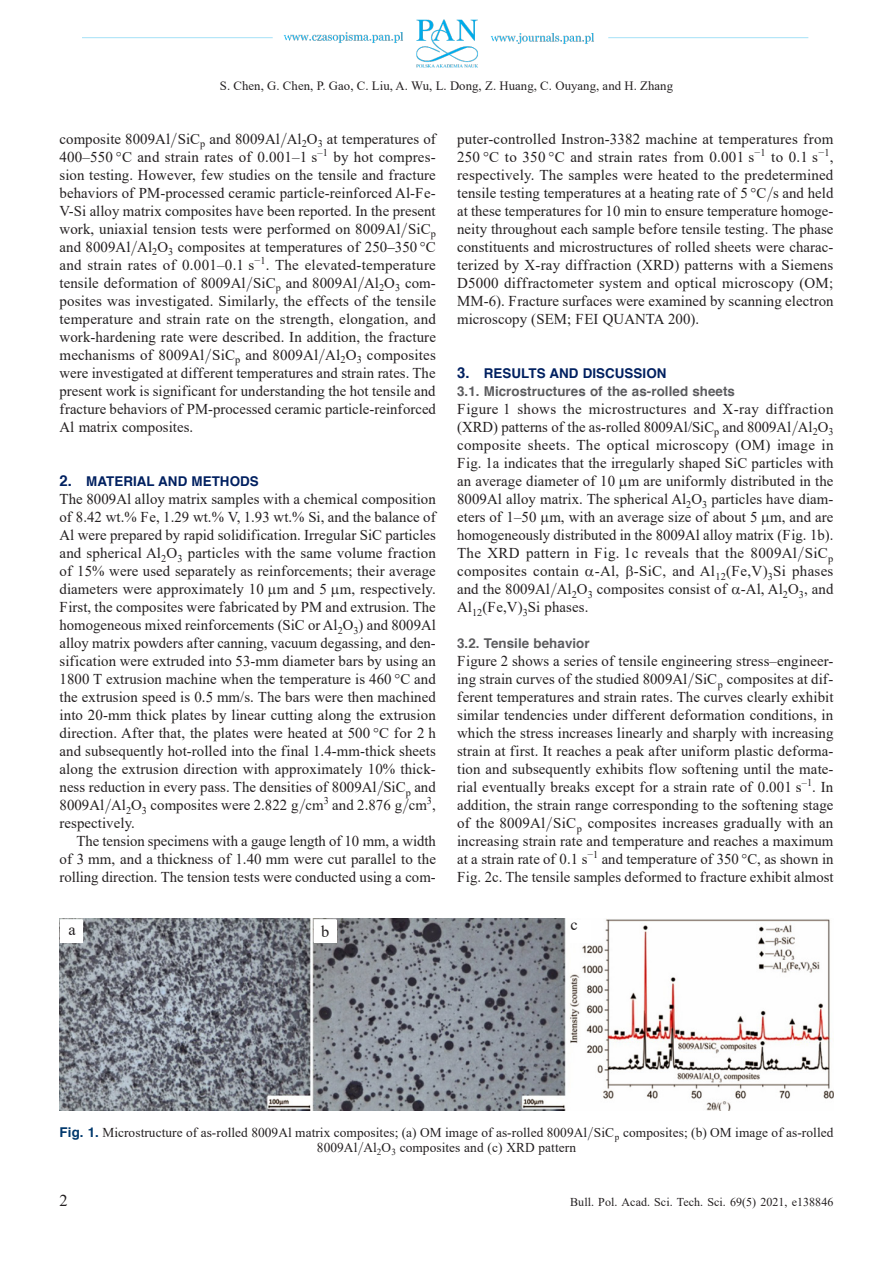
<style>
.page{position:relative;width:893px;height:1263px;background:#fff}
.page>*{position:absolute;margin:0;border:0;box-sizing:border-box;transform-origin:0 0}
.Biu_Tekst_podst__bez{font:16.5px "Times New Roman";color:#231f20}
.Biu_Tekst_podst__bez-2{font:15px/18px "Times New Roman";letter-spacing:.005em;color:#231f20;text-align:justify}
.Biu_Tekst_podst{font:15px/18px "Times New Roman";color:#231f20;text-align:justify}
.Biu_Podpisy{font:13.5px/15.8px "Times New Roman";letter-spacing:.005em;color:#231f20;text-align:center}
.Biu_tyt_dzialy_podty{font:700 13.5px "Helvetica";letter-spacing:.005em;color:#5c5c5f}
.t1{font:700 13.5px "Helvetica";letter-spacing:.005em;color:#002060}
.t2{font:12.75px "Times New Roman";letter-spacing:.005em;color:#231f20}
.t3{font:12px "Times New Roman";letter-spacing:.005em;color:#231f20}
.s1{font-family:"Cmr 10"}
.s2{font-size:15px}
.s3{font-family:"Helvetica";font-weight:700;color:#00386c}
</style>
<div class="page">
<img style="left:82px;top:19px;width:727px;height:49px">
<img style="left:60px;top:918px;width:773px;height:192px">
<div style="left:61px;top:920px;width:22px;height:22px;background:#fff"></div>
<div style="left:314px;top:920px;width:22px;height:22px;background:#fff"></div>
<div style="left:570px;top:920px;width:21px;height:22px;background:#fff"></div>
<p class="t2" style="left:220px;top:76px;width:455px">S. Chen, G. Chen, P. Gao, C. Liu, A. Wu, L. Dong, Z. Huang, C. Ouyang, and H. Zhang</p>
<p class="Biu_Tekst_podst" style="left:60px;top:130px;width:378px">composite 8009Al<span class="s1">/</span>SiC<sub>p</sub> and 8009Al<span class="s1">/</span>Al<sub>2</sub>O<sub>3</sub> at temperatures of 400–550 °C and strain rates of 0.001–1 s<sup>–1</sup> by hot compres&shy;sion testing. However, few studies on the tensile and fracture behaviors of PM-processed ceramic particle-reinforced Al-Fe-V-Si alloy matrix composites have been reported. In the present work, uniaxial tension tests were performed on 8009Al<span class="s1">/</span>SiC<sub>p </sub>and 8009Al<span class="s1">/</span>Al<sub>2</sub>O<sub>3</sub> composites at temperatures of 250‒350 °C and strain rates of 0.001–0.1 s<sup>−1</sup>. The elevated-temperature tensile deformation of 8009Al<span class="s1">/</span>SiC<sub>p</sub> and 8009Al<span class="s1">/</span>Al<sub>2</sub>O<sub>3</sub> com&shy;posites was investigated. Similarly, the effects of the tensile temperature and strain rate on the strength, elongation, and work-hardening rate were described. In addition, the fracture mechanisms of 8009Al<span class="s1">/</span>SiC<sub>p</sub> and 8009Al<span class="s1">/</span>Al<sub>2</sub>O<sub>3</sub> composites were investigated at different temperatures and strain rates. The present work is significant for understanding the hot tensile and fracture behaviors of PM-processed ceramic particle-reinforced Al matrix composites.</p>
<p class="t1" style="left:60px;top:471px;width:201px"><span class="s2">2.</span> MATERIAL AND METHODS</p>
<p class="Biu_Tekst_podst__bez-2" style="left:60px;top:490px;width:378px">The 8009Al alloy matrix samples with a chemical composition of 8.42 wt.% Fe, 1.29 wt.% V, 1.93 wt.% Si, and the balance of Al were prepared by rapid solidification. Irregular SiC particles and spherical Al<sub>2</sub>O<sub>3</sub> particles with the same volume fraction of 15% were used separately as reinforcements; their average diameters were approximately 10 m and 5 m, respectively.<br>First, the composites were fabricated by PM and extrusion. The homogeneous mixed reinforcements (SiC or Al<sub>2</sub>O<sub>3</sub>) and 8009Al alloy matrix powders after canning, vacuum degassing, and den&shy;sification were extruded into 53-mm diameter bars by using an 1800 T extrusion machine when the temperature is 460 °C and the extrusion speed is 0.5 mm/s. The bars were then machined into 20-mm thick plates by linear cutting along the extrusion direction. After that, the plates were heated at 500 °C for 2 h and subsequently hot-rolled into the final 1.4-mm-thick sheets along the extrusion direction with approximately 10% thick&shy;ness reduction in every pass. The densities of 8009Al<span class="s1">/</span>SiC<sub>p</sub> and 8009Al<span class="s1">/</span>Al<sub>2</sub>O<sub>3</sub> composites were 2.822 g<span class="s1">/</span>cm<sup>3</sup> and 2.876 g<span class="s1">/</span>cm<sup>3</sup>, respectively.</p>
<p class="Biu_Tekst_podst" style="left:60px;top:832px;width:378px;text-indent:17px">The tension specimens with a gauge length of 10 mm, a width of 3 mm, and a thickness of 1.40 mm were cut parallel to the rolling direction. The tension tests were conducted using a com-</p>
<p class="Biu_Tekst_podst" style="left:457px;top:130px;width:378px">puter-controlled Instron-3382 machine at temperatures from 250 °C to 350 °C and strain rates from 0.001 s<sup>−1</sup> to 0.1 s<sup>−1</sup>, respectively. The samples were heated to the predetermined tensile testing temperatures at a heating rate of 5 °C<span class="s1">/</span>s and held at these temperatures for 10 min to ensure temperature homoge&shy;neity throughout each sample before tensile testing. The phase constituents and microstructures of rolled sheets were charac&shy;terized by X-ray diffraction (XRD) patterns with a Siemens D5000 diffractometer system and optical microscopy (OM; MM-6). Fracture surfaces were examined by scanning electron microscopy (SEM; FEI QUANTA 200).</p>
<p class="t1" style="left:457px;top:363px;width:211px"><span class="s2">3.</span> RESULTS AND DISCUSSION</p>
<p class="Biu_tyt_dzialy_podty" style="left:457px;top:381px;width:279px">3.1. Microstructures of the as-rolled sheets</p>
<p class="Biu_Tekst_podst__bez-2" style="left:457px;top:400px;width:378px">Figure 1 shows the microstructures and X-ray diffraction (XRD) patterns of the as-rolled 8009Al/SiC<sub>p</sub> and 8009Al<span class="s1">/</span>Al<sub>2</sub>O<sub>3 </sub>composite sheets. The optical microscopy (OM) image in Fig. 1a indicates that the irregularly shaped SiC particles with an average diameter of 10 m are uniformly distributed in the 8009Al alloy matrix. The spherical Al<sub>2</sub>O<sub>3</sub> particles have diam&shy;eters of 1–50 m, with an average size of about 5 m, and are homogeneously distributed in the 8009Al alloy matrix (Fig. 1b).<br>The XRD pattern in Fig. 1c reveals that the 8009Al<span class="s1">/</span>SiC<sub>p </sub>composites contain -Al, -SiC, and Al<sub>12</sub>(Fe,V)<sub>3</sub>Si phases and the 8009Al<span class="s1">/</span>Al<sub>2</sub>O<sub>3</sub> composites consist of -Al, Al<sub>2</sub>O<sub>3</sub>, and Al<sub>12</sub>(Fe,V)<sub>3</sub>Si phases.</p>
<p class="Biu_tyt_dzialy_podty" style="left:457px;top:633px;width:134px">3.2. Tensile behavior</p>
<p class="Biu_Tekst_podst__bez-2" style="left:457px;top:652px;width:378px">Figure 2 shows a series of tensile engineering stress–engineer&shy;ing strain curves of the studied 8009Al<span class="s1">/</span>SiC<sub>p</sub> composites at dif&shy;ferent temperatures and strain rates. The curves clearly exhibit similar tendencies under different deformation conditions, in which the stress increases linearly and sharply with increasing strain at first. It reaches a peak after uniform plastic deforma&shy;tion and subsequently exhibits flow softening until the mate&shy;rial eventually breaks except for a strain rate of 0.001 s<sup>–1</sup>. In addition, the strain range corresponding to the softening stage of the 8009Al<span class="s1">/</span>SiC<sub>p</sub> composites increases gradually with an increasing strain rate and temperature and reaches a maximum at a strain rate of 0.1 s<sup>−1</sup> and temperature of 350 °C, as shown in Fig. 2c. The tensile samples deformed to fracture exhibit almost</p>
<p class="Biu_Tekst_podst__bez" style="left:68px;top:918px;width:9px">a</p>
<p class="Biu_Tekst_podst__bez" style="left:321px;top:920px;width:10px">b</p>
<p class="Biu_Tekst_podst__bez" style="left:570px;top:912px;width:9px">c</p>
<p class="Biu_Podpisy" style="left:60px;top:1124px;width:775px"><span class="s3">Fig. 1.</span> Microstructure of as-rolled 8009Al matrix composites; (a) OM image of as-rolled 8009Al<span class="s1">/</span>SiC<sub>p</sub> composites; (b) OM image of as-rolled<br>8009Al<span class="s1">/</span>Al<sub>2</sub>O<sub>3</sub> composites and (c) XRD pattern</p>
<p class="Biu_Tekst_podst__bez" style="left:60px;top:1189px;width:10px">2</p>
<p class="t3" style="left:570px;top:1194px;width:265px">Bull. Pol. Acad. Sci. Tech. Sci. 69(5) 2021, e138846</p>
</div>
